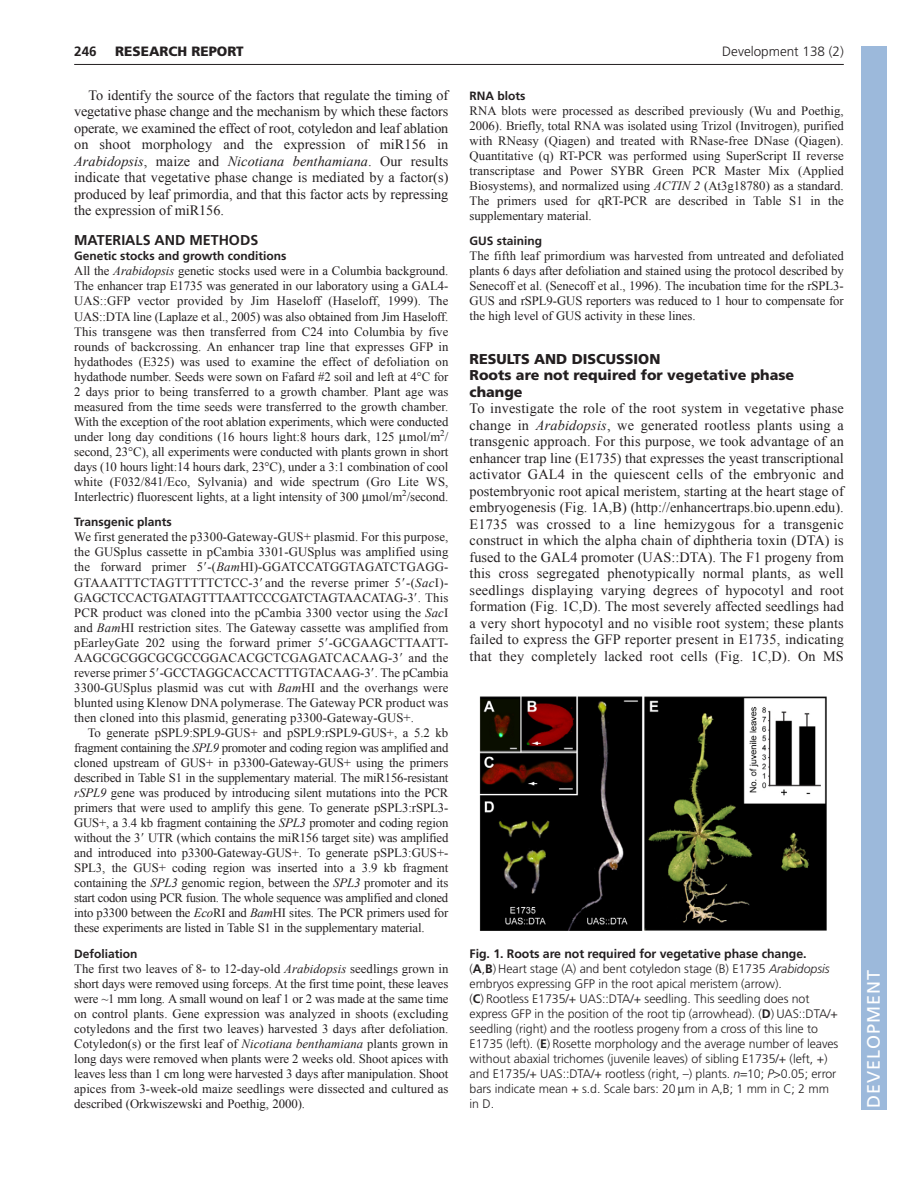
<style>
.page{position:relative;width:918px;height:1188px;background:#fff}
.page>*{position:absolute;margin:0;border:0;box-sizing:border-box;transform-origin:0 0}
.t1{font:18px "Frutiger LT Std";letter-spacing:.055em;color:#fff}
.t2{font:14.25px/16.5px "Times New Roman";letter-spacing:.005em;color:#231f20;text-align:justify}
.t3{font:900 14.25px/16.5px "Frutiger LT Std";color:#231f20}
.t4{font:700 14.25px "Frutiger LT Std";color:#231f20}
.t5{font:300 13.5px "Frutiger LT Std";color:#231f20}
.t6{font:900 13.5px "Frutiger LT Std";color:#231f20}
.t7{font:700 13.5px "Frutiger LT Std";color:#231f20}
.t8{font:12.75px/15px "Times New Roman";letter-spacing:-.005em;color:#231f20;text-align:justify}
.t9{font:300 12.3px/15px "Frutiger LT Std";letter-spacing:-.005em;color:#231f20}
.t10{font:700 12px "Frutiger LT Std";color:#231f20}
.s1{font-style:italic}
.s2{font-family:"Mathematical Pi One"}
.s3{font-weight:700}
</style>
<div class="page">
<hr style="left:74px;top:64px;width:770px;height:1px;background:#231f20">
<img style="left:479px;top:696px;width:348px;height:235px">
<div style="left:861px;top:46px;width:25px;height:1064px;background:#9cb9db"></div>
<p class="t6" style="left:115px;top:45px;width:130px">RESEARCH REPORT</p>
<p class="t5" style="left:722px;top:46px;width:123px">Development 138 (2)</p>
<p class="t7" style="left:74px;top:46px;width:24px">246</p>
<p class="t2" style="left:74px;top:87px;width:376px;text-indent:14px">To identify the source of the factors that regulate the timing of vegetative phase change and the mechanism by which these factors operate, we examined the effect of root, cotyledon and leaf ablation on shoot morphology and the expression of miR156 in <span class="s1">Arabidopsis</span>, maize and <span class="s1">Nicotiana benthamiana</span>. Our results indicate that vegetative phase change is mediated by a factor(s) produced by leaf primordia, and that this factor acts by repressing the expression of miR156.</p>
<p class="t4" style="left:74px;top:235px;width:186px">MATERIALS AND METHODS</p>
<p class="t10" style="left:74px;top:251px;width:214px">Genetic stocks and growth conditions</p>
<p class="t8" style="left:74px;top:264px;width:376px">All the <span class="s1">Arabidopsis</span> genetic stocks used were in a Columbia background.<br>The enhancer trap E1735 was generated in our laboratory using a GAL4- UAS::GFP vector provided by Jim Haseloff (Haseloff, 1999). The UAS::DTA line (Laplaze et al., 2005) was also obtained from Jim Haseloff.<br>This transgene was then transferred from C24 into Columbia by five rounds of backcrossing. An enhancer trap line that expresses GFP in hydathodes (E325) was used to examine the effect of defoliation on hydathode number. Seeds were sown on Fafard #2 soil and left at 4°C for 2 days prior to being transferred to a growth chamber. Plant age was measured from the time seeds were transferred to the growth chamber.<br>With the exception of the root ablation experiments, which were conducted under long day conditions (16 hours light:8 hours dark, 125 mol/m<sup>2</sup>/ second, 23°C), all experiments were conducted with plants grown in short days (10 hours light:14 hours dark, 23°C), under a 3:1 combination of cool white (F032/841/Eco, Sylvania) and wide spectrum (Gro Lite WS, Interlectric) fluorescent lights, at a light intensity of 300 mol/m<sup>2</sup>/second.</p>
<p class="t10" style="left:74px;top:517px;width:99px">Transgenic plants</p>
<p class="t8" style="left:74px;top:530px;width:376px">We first generated the p3300-Gateway-GUS+ plasmid. For this purpose, the GUSplus cassette in pCambia 3301-GUSplus was amplified using the forward primer 5<span class="s2">-</span>-(<span class="s1">Bam</span>HI)-GGATCCATGGTAGATCTGAGG - GTAAATTTCTAGTTTTTCTCC-3<span class="s2">-</span> and the reverse primer 5<span class="s2">-</span>-(<span class="s1">Sac</span>I)- GAGCTCCACTGATAGTTTAATTCCCGATCTAGTAACAT AG-3<span class="s2">-</span>. This PCR product was cloned into the pCambia 3300 vector using the <span class="s1">Sac</span>I and <span class="s1">Bam</span>HI restriction sites. The Gateway cassette was amplified from pEarleyGate 202 using the forward primer 5<span class="s2">-</span>-GCGAAGCTTAATT - AAGCGCGGCGCGCCGGACACGCTCGAGATCACAAG-3<span class="s2">-</span> and the reverse primer 5<span class="s2">-</span>-GCCTAGGCACCACTTTGTACAAG-3<span class="s2">-</span>. The pCambia 3300-GUSplus plasmid was cut with <span class="s1">Bam</span>HI and the overhangs were blunted using Klenow DNA polymerase. The Gateway PCR product was then cloned into this plasmid, generating p3300-Gateway-GUS+.</p>
<p class="t8" style="left:74px;top:725px;width:376px;text-indent:14px">To generate pSPL9:SPL9-GUS+ and pSPL9:rSPL9-GUS+, a 5.2 kb fragment containing the <span class="s1">SPL9</span> promoter and coding region was amplified and cloned upstream of GUS+ in p3300-Gateway-GUS+ using the primers described in Table S1 in the supplementary material. The miR156-resistant <span class="s1">rSPL9</span> gene was produced by introducing silent mutations into the PCR primers that were used to amplify this gene. To generate pSPL3:rSPL3- GUS+, a 3.4 kb fragment containing the <span class="s1">SPL3</span> promoter and coding region without the 3<span class="s2">-</span> UTR (which contains the miR156 target site) was amplified and introduced into p3300-Gateway-GUS+. To generate pSPL3:GUS+- SPL3, the GUS+ coding region was inserted into a 3.9 kb fragment containing the <span class="s1">SPL3</span> genomic region, between the <span class="s1">SPL3</span> promoter and its start codon using PCR fusion. The whole sequence was amplified and cloned into p3300 between the <span class="s1">Eco</span>RI and <span class="s1">Bam</span>HI sites. The PCR primers used for these experiments are listed in Table S1 in the supplementary material.</p>
<p class="t10" style="left:74px;top:949px;width:65px">Defoliation</p>
<p class="t8" style="left:74px;top:961px;width:376px">The first two leaves of 8- to 12-day-old <span class="s1">Arabidopsis</span> seedlings grown in short days were removed using forceps. At the first time point, these leaves were ~1 mm long. A small wound on leaf 1 or 2 was made at the same time on control plants. Gene expression was analyzed in shoots (excluding cotyledons and the first two leaves) harvested 3 days after defoliation.<br>Cotyledon(s) or the first leaf of <span class="s1">Nicotiana benthamiana</span> plants grown in long days were removed when plants were 2 weeks old. Shoot apices with leaves less than 1 cm long were harvested 3 days after manipulation. Shoot apices from 3-week-old maize seedlings were dissected and cultured as described (Orkwiszewski and Poethig, 2000).</p>
<p class="t10" style="left:470px;top:91px;width:57px">RNA blots</p>
<p class="t8" style="left:470px;top:103px;width:376px">RNA blots were processed as described previously (Wu and Poethig, 2006). Briefly, total RNA was isolated using Trizol (Invitrogen), purified with RNeasy (Qiagen) and treated with RNase-free DNase (Qiagen).<br>Quantitative (q) RT-PCR was performed using SuperScript II reverse transcriptase and Power SYBR Green PCR Master Mix (Applied Biosystems), and normalized using <span class="s1">ACTIN 2</span> (At3g18780) as a standard.<br>The primers used for qRT-PCR are described in Table S1 in the supplementary material.</p>
<p class="t10" style="left:470px;top:236px;width:74px">GUS staining</p>
<p class="t8" style="left:470px;top:249px;width:376px">The fifth leaf primordium was harvested from untreated and defoliated plants 6 days after defoliation and stained using the protocol described by Senecoff et al. (Senecoff et al., 1996). The incubation time for the rSPL3- GUS and rSPL9-GUS reporters was reduced to 1 hour to compensate for the high level of GUS activity in these lines.</p>
<p class="t3" style="left:470px;top:351px;width:326px">RESULTS AND DISCUSSION<br>Roots are not required for vegetative phase change</p>
<p class="t2" style="left:470px;top:400px;width:376px">To investigate the role of the root system in vegetative phase change in <span class="s1">Arabidopsis</span>, we generated rootless plants using a transgenic approach. For this purpose, we took advantage of an enhancer trap line (E1735) that expresses the yeast transcriptional activator GAL4 in the quiescent cells of the embryonic and postembryonic root apical meristem, starting at the heart stage of embryogenesis (Fig. 1A,B) (http://enhancertraps.bio.upenn.edu).<br>E1735 was crossed to a line hemizygous for a transgenic construct in which the alpha chain of diphtheria toxin (DTA) is fused to the GAL4 promoter (UAS::DTA). The F1 progeny from this cross segregated phenotypically normal plants, as well seedlings displaying varying degrees of hypocotyl and root formation (Fig. 1C,D). The most severely affected seedlings had a very short hypocotyl and no visible root system; these plants failed to express the GFP reporter present in E1735, indicating that they completely lacked root cells (Fig. 1C,D). On MS</p>
<p class="t9" style="left:470px;top:947px;width:370px"><span class="s3">Fig. 1. Roots are not required for vegetative phase change.<br></span>(<span class="s3">A</span>,<span class="s3">B</span>) Heart stage (A) and bent cotyledon stage (B) E1735 <span class="s1">Arabidopsis </span>embryos expressing GFP in the root apical meristem (arrow).<br>(<span class="s3">C</span>) Rootless E1735/+ UAS::DTA/+ seedling. This seedling does not express GFP in the position of the root tip (arrowhead). (<span class="s3">D</span>) UAS::DTA/+ seedling (right) and the rootless progeny from a cross of this line to E1735 (left). (<span class="s3">E</span>) Rosette morphology and the average number of leaves without abaxial trichomes (juvenile leaves) of sibling E1735/+ (left, +) and E1735/+ UAS::DTA/+ rootless (right, –) plants. <span class="s1">n</span> 10; <span class="s1">P</span>&gt;0.05; error bars indicate mean + s.d. Scale bars: 20 m in A,B; 1 mm in C; 2 mm in D.</p>
<h1 class="t1" style="left:863px;top:1108px;width:140px;rotate:-90deg">DEVELOPMENT</h1>
</div>
